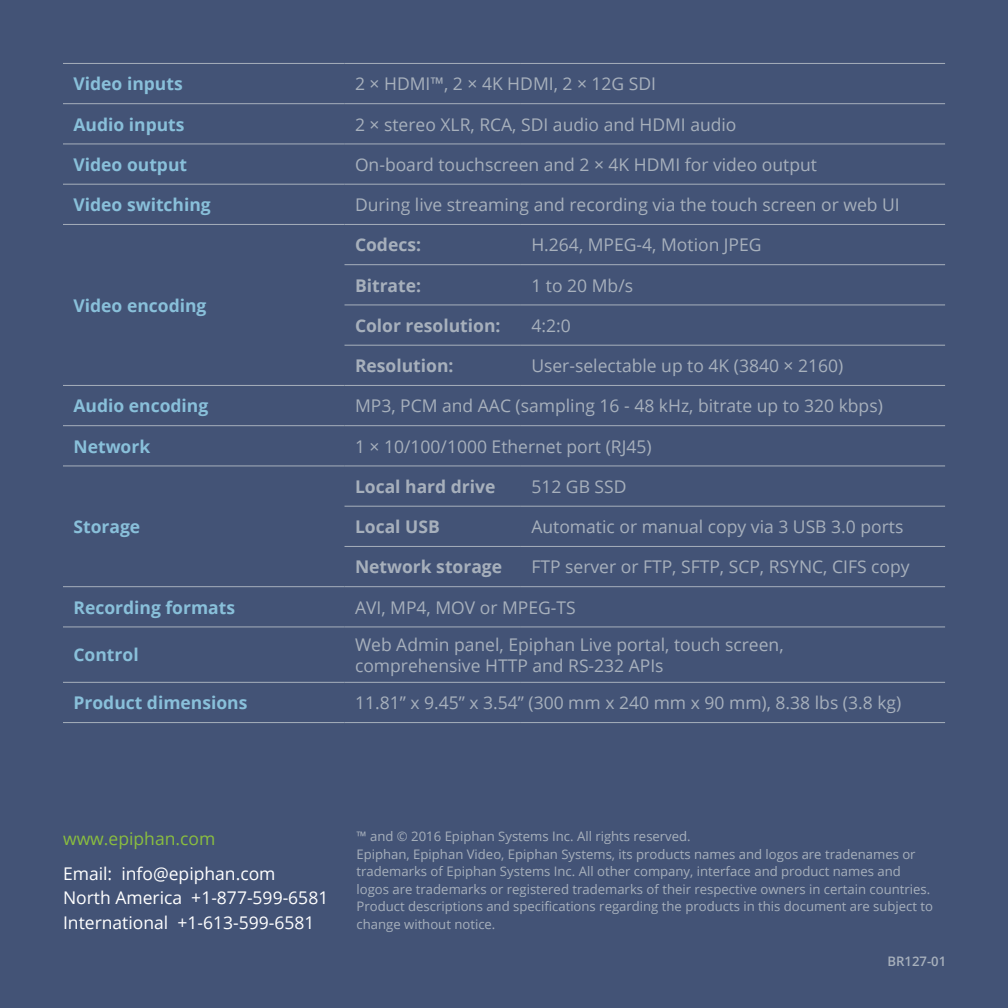
<style>
.page{position:relative;width:1008px;height:1008px;background:#435376}
.page>*{position:absolute;margin:0;border:0;box-sizing:border-box;transform-origin:0 0}
.t1{font:17.5px/21px "Open Sans";color:#a7b0bc}
.t2{font:700 17.5px "Open Sans";color:#89c0da}
.t3{font:17.5px/35px "Open Sans";color:#fff}
.t4{font:700 17.5px "Open Sans";color:#a7b0bc}
.t5{font:13.12px/17.5px "Open Sans";color:#a7b0bc}
.t6{font:600 13.12px "Open Sans";color:#a7b0bc}
.s1{color:#8abe3f}
</style>
<div class="page">
<hr style="left:521px;top:264px;width:424px;height:1px;background:#a7b0bc">
<hr style="left:345px;top:305px;width:176px;height:1px;background:#a7b0bc">
<hr style="left:521px;top:305px;width:424px;height:1px;background:#a7b0bc">
<hr style="left:345px;top:345px;width:176px;height:1px;background:#a7b0bc">
<hr style="left:521px;top:345px;width:424px;height:1px;background:#a7b0bc">
<hr style="left:63px;top:466px;width:282px;height:1px;background:#a7b0bc">
<hr style="left:345px;top:506px;width:176px;height:1px;background:#a7b0bc">
<hr style="left:521px;top:506px;width:424px;height:1px;background:#a7b0bc">
<hr style="left:345px;top:546px;width:176px;height:1px;background:#a7b0bc">
<hr style="left:521px;top:546px;width:424px;height:1px;background:#a7b0bc">
<hr style="left:63px;top:586px;width:282px;height:1px;background:#a7b0bc">
<hr style="left:345px;top:586px;width:176px;height:1px;background:#a7b0bc">
<hr style="left:63px;top:627px;width:282px;height:1px;background:#a7b0bc">
<hr style="left:345px;top:627px;width:176px;height:1px;background:#a7b0bc">
<hr style="left:521px;top:627px;width:424px;height:1px;background:#a7b0bc">
<hr style="left:63px;top:682px;width:282px;height:1px;background:#a7b0bc">
<hr style="left:345px;top:682px;width:176px;height:1px;background:#a7b0bc">
<hr style="left:521px;top:682px;width:424px;height:1px;background:#a7b0bc">
<hr style="left:345px;top:264px;width:176px;height:1px;background:#a7b0bc">
<hr style="left:63px;top:722px;width:282px;height:1px;background:#a7b0bc">
<hr style="left:345px;top:722px;width:176px;height:1px;background:#a7b0bc">
<hr style="left:521px;top:722px;width:424px;height:1px;background:#a7b0bc">
<hr style="left:521px;top:586px;width:424px;height:1px;background:#a7b0bc">
<hr style="left:345px;top:466px;width:176px;height:1px;background:#a7b0bc">
<hr style="left:521px;top:466px;width:424px;height:1px;background:#a7b0bc">
<hr style="left:63px;top:224px;width:282px;height:1px;background:#a7b0bc">
<hr style="left:345px;top:224px;width:176px;height:1px;background:#a7b0bc">
<hr style="left:521px;top:224px;width:424px;height:1px;background:#a7b0bc">
<hr style="left:63px;top:184px;width:282px;height:1px;background:#a7b0bc">
<hr style="left:345px;top:184px;width:176px;height:1px;background:#a7b0bc">
<hr style="left:521px;top:184px;width:424px;height:1px;background:#a7b0bc">
<hr style="left:63px;top:144px;width:282px;height:1px;background:#a7b0bc">
<hr style="left:345px;top:144px;width:176px;height:1px;background:#a7b0bc">
<hr style="left:521px;top:144px;width:424px;height:1px;background:#a7b0bc">
<hr style="left:63px;top:63px;width:282px;height:1px;background:#a7b0bc">
<hr style="left:345px;top:63px;width:176px;height:1px;background:#a7b0bc">
<hr style="left:521px;top:63px;width:424px;height:1px;background:#a7b0bc">
<hr style="left:63px;top:103px;width:282px;height:1px;background:#a7b0bc">
<hr style="left:345px;top:103px;width:176px;height:1px;background:#a7b0bc">
<hr style="left:521px;top:103px;width:424px;height:1px;background:#a7b0bc">
<hr style="left:63px;top:385px;width:282px;height:1px;background:#a7b0bc">
<hr style="left:345px;top:385px;width:176px;height:1px;background:#a7b0bc">
<hr style="left:521px;top:385px;width:424px;height:1px;background:#a7b0bc">
<hr style="left:63px;top:425px;width:282px;height:1px;background:#a7b0bc">
<hr style="left:345px;top:425px;width:176px;height:1px;background:#a7b0bc">
<hr style="left:521px;top:425px;width:424px;height:1px;background:#a7b0bc">
<p class="t2" style="left:74px;top:72px;width:111px">Video inputs</p>
<p class="t1" style="left:355px;top:73px;width:303px">2 × HDMI™, 2 × 4K HDMI, 2 × 12G SDI</p>
<p class="t2" style="left:74px;top:112px;width:113px">Audio inputs</p>
<p class="t1" style="left:355px;top:113px;width:383px">2 × stereo XLR, RCA, SDI audio and HDMI audio</p>
<p class="t2" style="left:74px;top:152px;width:115px">Video output</p>
<p class="t1" style="left:355px;top:153px;width:464px">On-board touchscreen and 2 × 4K HDMI for video output</p>
<p class="t2" style="left:74px;top:192px;width:139px">Video switching</p>
<p class="t1" style="left:355px;top:194px;width:546px">During live streaming and recording via the touch screen or web UI</p>
<p class="t2" style="left:74px;top:293px;width:134px">Video encoding</p>
<p class="t4" style="left:355px;top:233px;width:68px">Codecs:</p>
<p class="t1" style="left:531px;top:234px;width:232px">H.264, MPEG-4, Motion JPEG</p>
<p class="t4" style="left:355px;top:273px;width:68px">Bitrate:</p>
<p class="t1" style="left:531px;top:274px;width:103px">1 to 20 Mb/s</p>
<p class="t4" style="left:355px;top:313px;width:147px">Color resolution:</p>
<p class="t1" style="left:531px;top:314px;width:41px">4:2:0</p>
<p class="t4" style="left:355px;top:353px;width:100px">Resolution:</p>
<p class="t1" style="left:531px;top:355px;width:314px">User-selectable up to 4K (3840 × 2160)</p>
<p class="t2" style="left:74px;top:394px;width:136px">Audio encoding</p>
<p class="t1" style="left:355px;top:395px;width:529px">MP3, PCM and AAC (sampling 16 - 48 kHz, bitrate up to 320 kbps)</p>
<p class="t2" style="left:74px;top:434px;width:78px">Network</p>
<p class="t1" style="left:355px;top:435px;width:298px">1 × 10/100/1000 Ethernet port (RJ45)</p>
<p class="t2" style="left:74px;top:514px;width:68px">Storage</p>
<p class="t4" style="left:355px;top:474px;width:142px">Local hard drive</p>
<p class="t1" style="left:531px;top:475px;width:97px">512 GB SSD</p>
<p class="t4" style="left:355px;top:514px;width:86px">Local USB</p>
<p class="t1" style="left:531px;top:516px;width:373px">Automatic or manual copy via 3 USB 3.0 ports</p>
<p class="t4" style="left:355px;top:555px;width:149px">Network storage</p>
<p class="t1" style="left:531px;top:556px;width:380px">FTP server or FTP, SFTP, SCP, RSYNC, CIFS copy</p>
<p class="t2" style="left:74px;top:595px;width:163px">Recording formats</p>
<p class="t1" style="left:355px;top:596px;width:222px">AVI, MP4, MOV or MPEG-TS</p>
<p class="t2" style="left:74px;top:643px;width:67px">Control</p>
<p class="t1" style="left:355px;top:634px;width:430px">Web Admin panel, Epiphan Live portal, touch screen, comprehensive HTTP and RS-232 APIs</p>
<p class="t2" style="left:74px;top:690px;width:175px">Product dimensions</p>
<p class="t1" style="left:355px;top:692px;width:548px">11.81” x 9.45” x 3.54” (300 mm x 240 mm x 90 mm), 8.38 lbs (3.8 kg)</p>
<p class="t3" style="left:63px;top:820px;width:214px"><span class="s1">www.epiphan.com<br></span>Email: info@epiphan.com</p>
<p class="t3" style="left:63px;top:885px;width:267px;line-height:24.5px">North America +1-877-599-6581<br>International +1-613-599-6581</p>
<p class="t5" style="left:357px;top:828px;width:578px">™ and © 2016 Epiphan Systems Inc. All rights reserved.<br>Epiphan, Epiphan Video, Epiphan Systems, its products names and logos are tradenames or trademarks of Epiphan Systems Inc. All other company, interface and product names and logos are trademarks or registered trademarks of their respective owners in certain countries.<br>Product descriptions and specifications regarding the products in this document are subject to change without notice.</p>
<p class="t6" style="left:887px;top:953px;width:60px">BR127-01</p>
</div>
